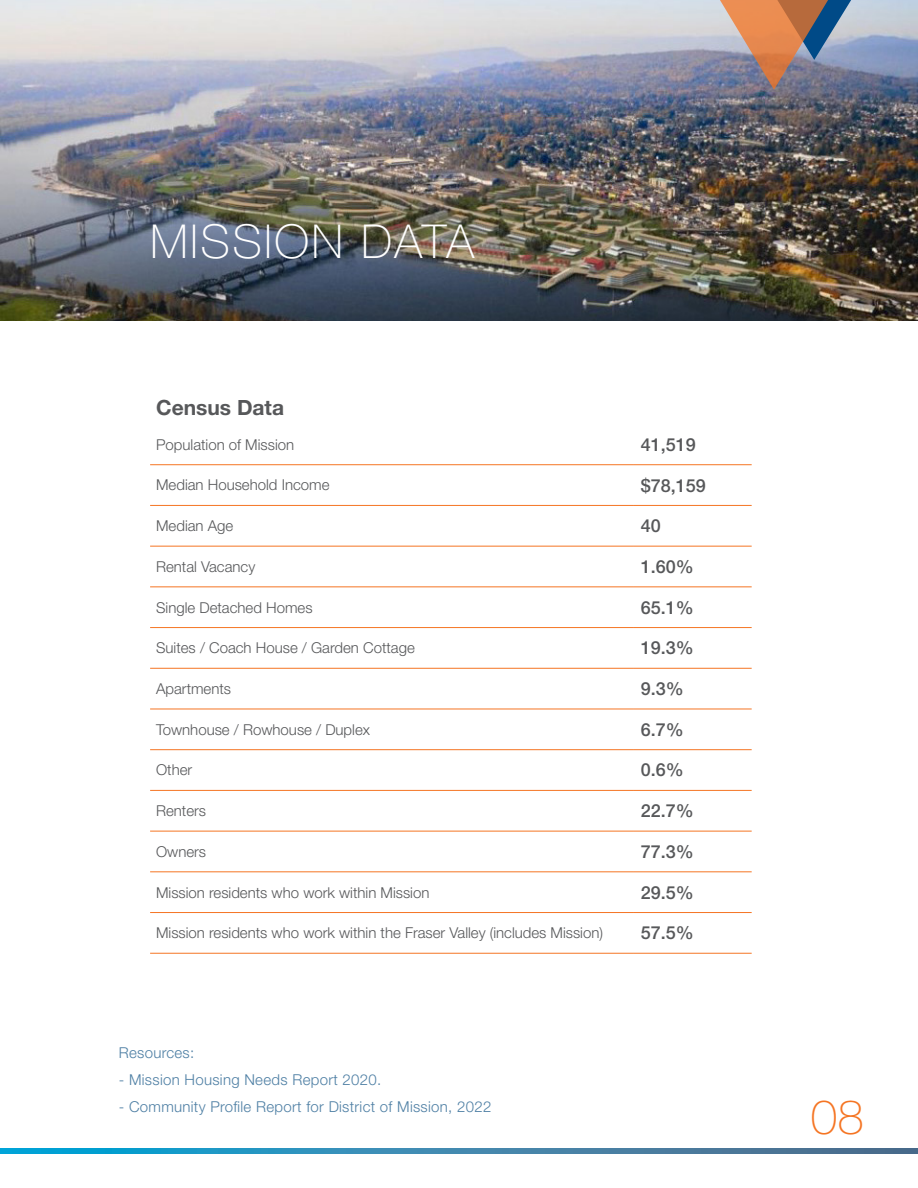
<style>
.page{position:relative;width:918px;height:1188px;background:#fff}
.page>*{position:absolute;margin:0;border:0;box-sizing:border-box;transform-origin:0 0}
.t1{font:100 47.7px "Helvetica Neue LT Std";color:#f57523}
.Headline{font:100 46.8px "Helvetica Neue LT Std";letter-spacing:.05em;color:#fff}
.text_footer{font:700 21px "Helvetica Neue LT Std";color:#57585a}
.text_footer-2{font:500 18px "Helvetica Neue LT Std";color:#57585a}
.text_footer-3{font:300 15px "Helvetica Neue LT Std";color:#57585a}
.text_footer-4{font:300 15px "Helvetica Neue LT Std";letter-spacing:.02em;color:#4e7fa4}
</style>
<div class="page">
<img style="left:0;top:0;width:918px;height:320px">
<svg style="left:715px;top:0;width:136px;height:90px;background:#a08681"></svg>
<svg style="left:0;top:1148px;width:918px;height:5px;background:#3488b0"></svg>
<hr style="left:150px;top:464px;width:484px;height:1px;background:#f57523">
<hr style="left:150px;top:505px;width:484px;height:1px;background:#f57523">
<hr style="left:150px;top:546px;width:484px;height:1px;background:#f57523">
<hr style="left:150px;top:587px;width:484px;height:1px;background:#f57523">
<hr style="left:150px;top:627px;width:484px;height:1px;background:#f57523">
<hr style="left:150px;top:668px;width:484px;height:1px;background:#f57523">
<hr style="left:150px;top:709px;width:484px;height:1px;background:#f57523">
<hr style="left:150px;top:749px;width:484px;height:1px;background:#f57523">
<hr style="left:150px;top:790px;width:484px;height:1px;background:#f57523">
<hr style="left:150px;top:831px;width:484px;height:1px;background:#f57523">
<hr style="left:150px;top:872px;width:484px;height:1px;background:#f57523">
<hr style="left:150px;top:912px;width:484px;height:1px;background:#f57523">
<hr style="left:634px;top:464px;width:118px;height:1px;background:#f57523">
<hr style="left:634px;top:505px;width:118px;height:1px;background:#f57523">
<hr style="left:634px;top:546px;width:118px;height:1px;background:#f57523">
<hr style="left:634px;top:587px;width:118px;height:1px;background:#f57523">
<hr style="left:634px;top:627px;width:118px;height:1px;background:#f57523">
<hr style="left:634px;top:668px;width:118px;height:1px;background:#f57523">
<hr style="left:634px;top:709px;width:118px;height:1px;background:#f57523">
<hr style="left:634px;top:749px;width:118px;height:1px;background:#f57523">
<hr style="left:634px;top:790px;width:118px;height:1px;background:#f57523">
<hr style="left:634px;top:831px;width:118px;height:1px;background:#f57523">
<hr style="left:634px;top:872px;width:118px;height:1px;background:#f57523">
<hr style="left:634px;top:912px;width:118px;height:1px;background:#f57523">
<hr style="left:150px;top:953px;width:484px;height:1px;background:#f57523">
<hr style="left:634px;top:953px;width:118px;height:1px;background:#f57523">
<p class="Headline" style="left:150px;top:215px;width:326px">MISSION DATA</p>
<p class="text_footer" style="left:156px;top:394px;width:129px">Census Data</p>
<p class="text_footer-3" style="left:156px;top:435px;width:140px">Population of Mission</p>
<p class="text_footer-2" style="left:641px;top:434px;width:57px">41,519</p>
<p class="text_footer-3" style="left:156px;top:476px;width:175px">Median Household Income</p>
<p class="text_footer-2" style="left:641px;top:474px;width:67px">$78,159</p>
<p class="text_footer-3" style="left:156px;top:517px;width:79px">Median Age</p>
<p class="text_footer-2" style="left:641px;top:515px;width:22px">40</p>
<p class="text_footer-3" style="left:156px;top:557px;width:101px">Rental Vacancy</p>
<p class="text_footer-2" style="left:641px;top:556px;width:55px">1.60%</p>
<p class="text_footer-3" style="left:156px;top:598px;width:158px">Single Detached Homes</p>
<p class="text_footer-2" style="left:641px;top:597px;width:55px">65.1%</p>
<p class="text_footer-3" style="left:156px;top:639px;width:260px">Suites / Coach House / Garden Cottage</p>
<p class="text_footer-2" style="left:641px;top:637px;width:55px">19.3%</p>
<p class="text_footer-3" style="left:156px;top:679px;width:76px">Apartments</p>
<p class="text_footer-2" style="left:641px;top:678px;width:45px">9.3%</p>
<p class="text_footer-3" style="left:156px;top:720px;width:215px">Townhouse / Rowhouse / Duplex</p>
<p class="text_footer-2" style="left:641px;top:719px;width:45px">6.7%</p>
<p class="text_footer-3" style="left:156px;top:761px;width:38px">Other</p>
<p class="text_footer-2" style="left:641px;top:759px;width:45px">0.6%</p>
<p class="text_footer-3" style="left:156px;top:802px;width:52px">Renters</p>
<p class="text_footer-2" style="left:641px;top:800px;width:55px">22.7%</p>
<p class="text_footer-3" style="left:156px;top:842px;width:52px">Owners</p>
<p class="text_footer-2" style="left:641px;top:841px;width:55px">77.3%</p>
<p class="text_footer-3" style="left:156px;top:883px;width:275px">Mission residents who work within Mission</p>
<p class="text_footer-2" style="left:641px;top:881px;width:55px">29.5%</p>
<p class="text_footer-3" style="left:156px;top:924px;width:448px">Mission residents who work within the Fraser Valley (includes Mission)</p>
<p class="text_footer-2" style="left:641px;top:922px;width:55px">57.5%</p>
<p class="text_footer-4" style="left:119px;top:1043px;width:77px">Resources:</p>
<p class="text_footer-4" style="left:119px;top:1070px;width:264px">- Mission Housing Needs Report 2020.</p>
<p class="text_footer-4" style="left:119px;top:1097px;width:374px">- Community Profile Report for District of Mission, 2022</p>
<p class="t1" style="left:811px;top:1090px;width:55px">08</p>
</div>
